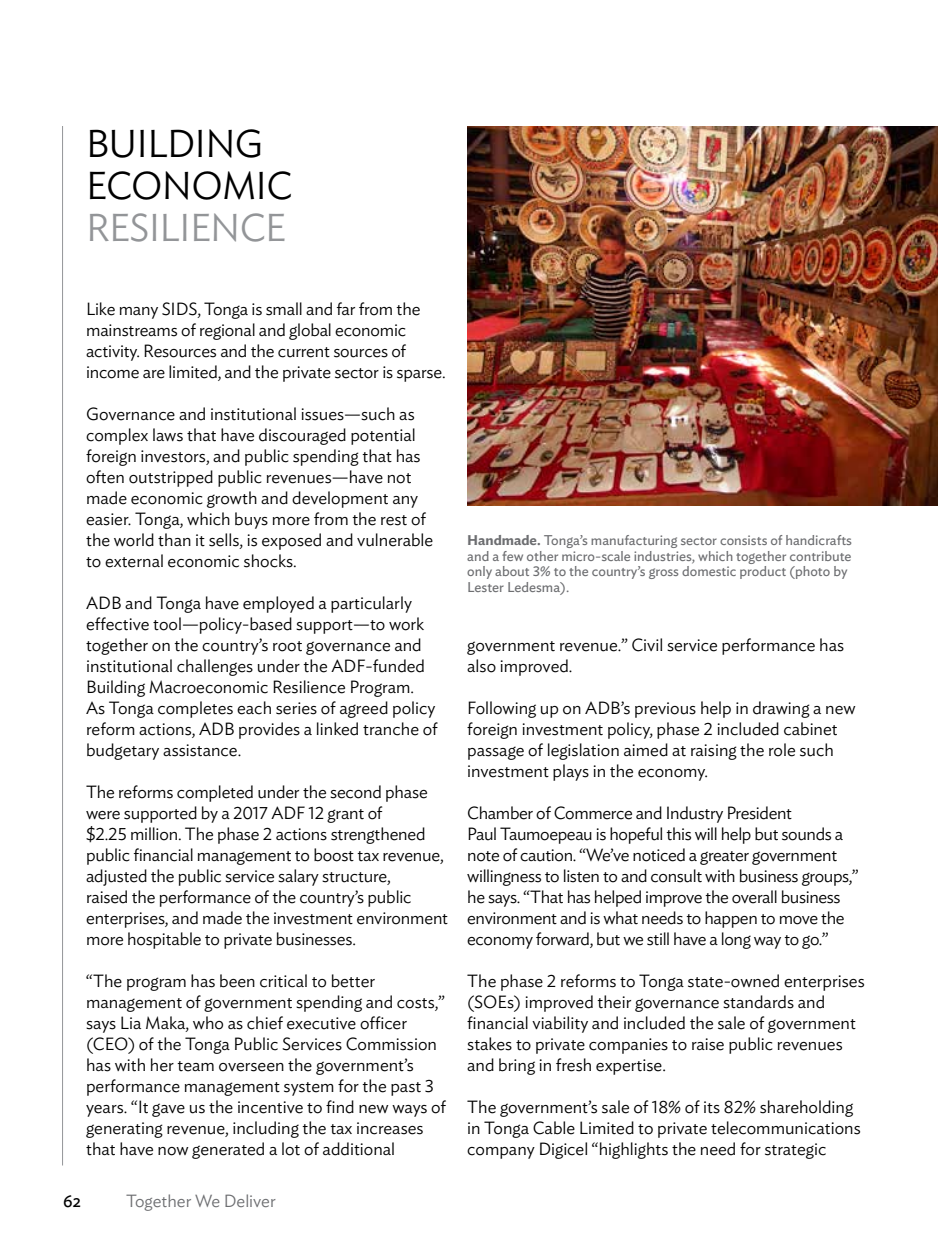
<style>
.page{position:relative;width:945px;height:1260px;background:#fff}
.page>*{position:absolute;margin:0;border:0;box-sizing:border-box;transform-origin:0 0}
.t1{font:300 38.5px/42px "Ideal Sans";letter-spacing:-.02em;color:#000}
.t2{font:300 38.5px "Ideal Sans";letter-spacing:-.02em;color:#939598}
.t3{font:300 17.5px/21px "Ideal Sans";color:#000}
.t4{font:300 17.5px/21px "Ideal Sans";letter-spacing:-.02em;color:#000}
.t5{font:300 17.5px "Ideal Sans";color:#6d6e71}
.t6{font:17.5px "Ideal Sans";color:#000}
.t7{font:14px/15.8px "Ideal Sans";color:#6d6e71}
.s1{font-weight:600}
</style>
<div class="page">
<img style="left:467px;top:126px;width:470px;height:380px">
<hr style="left:62px;top:126px;width:1px;height:1040px;background:#939598">
<h1 class="t1" style="left:86px;top:119px;width:208px">BUILDING<br>ECONOMIC</h1>
<h1 class="t2" style="left:86px;top:198px;width:201px">RESILIENCE</h1>
<p class="t3" style="left:86px;top:297px;width:361px">Like many SIDS, Tonga is small and far from the mainstreams of regional and global economic activity. Resources and the current sources of income are limited, and the private sector is sparse.</p>
<p class="t3" style="left:86px;top:402px;width:349px">Governance and institutional issues—such as complex laws that have discouraged potential foreign investors, and public spending that has often outstripped public revenues—have not made economic growth and development any easier. Tonga, which buys more from the rest of the world than it sells, is exposed and vulnerable to external economic shocks.</p>
<p class="t3" style="left:86px;top:591px;width:353px">ADB and Tonga have employed a particularly effective tool—policy-based support—to work together on the country’s root governance and institutional challenges under the ADF-funded Building Macroeconomic Resilience Program.<br>As Tonga completes each series of agreed policy reform actions, ADB provides a linked tranche of budgetary assistance.</p>
<p class="t3" style="left:86px;top:780px;width:364px">The reforms completed under the second phase were supported by a 2017 ADF 12 grant of<br>$2.25 million. The phase 2 actions strengthened public financial management to boost tax revenue, adjusted the public service salary structure,<br>raised the performance of the country’s public enterprises, and made the investment environment more hospitable to private businesses.</p>
<p class="t3" style="left:86px;top:969px;width:362px">“The program has been critical to better management of government spending and costs,” says Lia Maka, who as chief executive officer (CEO) of the Tonga Public Services Commission has with her team overseen the government’s performance management system for the past 3 years. “It gave us the incentive to find new ways of generating revenue, including the tax increases that have now generated a lot of additional</p>
<p class="t6" style="left:63px;top:1188px;width:20px">62</p>
<p class="t5" style="left:126px;top:1188px;width:151px">Together We Deliver</p>
<p class="t7" style="left:467px;top:531px;width:386px"><span class="s1">Handmade.</span> Tonga’s manufacturing sector consists of handicrafts and a few other micro-scale industries, which together contribute only about 3% to the country’s gross domestic product (photo by Lester Ledesma).</p>
<p class="t3" style="left:467px;top:633px;width:378px">government revenue.” Civil service performance has also improved.</p>
<p class="t3" style="left:467px;top:696px;width:390px">Following up on ADB’s previous help in drawing a new foreign investment policy, phase 2 included cabinet passage of legislation aimed at raising the role such investment plays in the economy.</p>
<p class="t4" style="left:467px;top:801px;width:393px">Chamber of Commerce and Industry President<br>Paul Taumoepeau is hopeful this will help but sounds a note of caution. “We’ve noticed a greater government willingness to listen to and consult with business groups,” he says. “That has helped improve the overall business environment and is what needs to happen to move the economy forward, but we still have a long way to go.”</p>
<p class="t3" style="left:467px;top:969px;width:399px">The phase 2 reforms to Tonga state-owned enterprises (SOEs) improved their governance standards and financial viability and included the sale of government stakes to private companies to raise public revenues and bring in fresh expertise.</p>
<p class="t3" style="left:467px;top:1095px;width:395px">The government’s sale of 18% of its 82% shareholding in Tonga Cable Limited to private telecommunications company Digicel “highlights the need for strategic</p>
</div>
